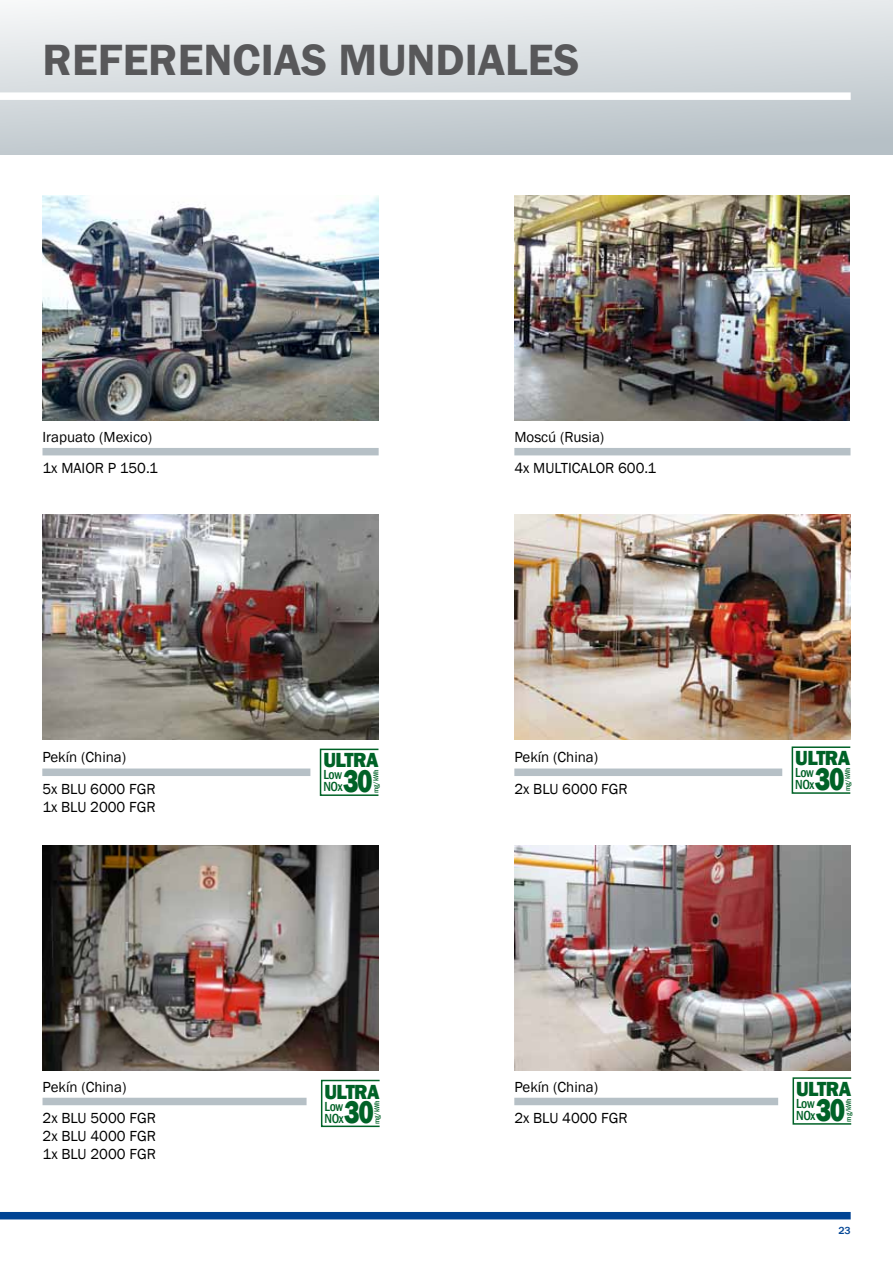
<style>
.page{position:relative;width:893px;height:1263px;background:#fff}
.page>*{position:absolute;margin:0;border:0;box-sizing:border-box;transform-origin:0 0}
.t1{font:600 45px "Franklin Gothic";color:#58585a}
.t2{font:800 33px "Franklin Gothic";letter-spacing:-.05em;color:#006227;scale:.8 1}
.t3{font:800 21px "Franklin Gothic";letter-spacing:-.03em;color:#006227;scale:.93 1}
.t4{font:15px/18px "Franklin Gothic";color:#000}
.t5{font:500 condensed 13.5px/12px "Franklin Gothic";letter-spacing:-.03em;color:#006227}
.t6{font:500 10.5px "Franklin Gothic";color:#004494}
.t7{font:500 condensed 7.5px "Franklin Gothic";letter-spacing:-.03em;color:#006227}
</style>
<div class="page">
<div style="left:0;top:0;width:893px;height:155px;background:linear-gradient(to bottom,#f0f2f3,#b8c2c8)"></div>
<div style="left:0;top:92px;width:851px;height:8px;background:#fff"></div>
<div style="left:0;top:1212px;width:851px;height:7px;background:#004494"></div>
<img style="left:43px;top:514px;width:336px;height:226px">
<img style="left:514px;top:514px;width:336px;height:226px">
<img style="left:514px;top:195px;width:336px;height:226px">
<img style="left:43px;top:845px;width:336px;height:225px">
<img style="left:514px;top:845px;width:336px;height:225px">
<div style="left:320px;top:749px;width:59px;height:47px;border:2px solid #006227"></div>
<div style="left:792px;top:746px;width:59px;height:48px;border:2px solid #006227"></div>
<div style="left:321px;top:1080px;width:59px;height:47px;border:2px solid #006227"></div>
<div style="left:792px;top:1077px;width:60px;height:48px;border:2px solid #006227"></div>
<img style="left:43px;top:195px;width:336px;height:225px">
<div style="left:43px;top:448px;width:336px;height:7px;background:#b6c0c6"></div>
<div style="left:514px;top:448px;width:336px;height:7px;background:#b6c0c6"></div>
<div style="left:42px;top:768px;width:268px;height:8px;background:#b6c0c6"></div>
<div style="left:514px;top:768px;width:268px;height:8px;background:#b6c0c6"></div>
<div style="left:43px;top:1098px;width:264px;height:7px;background:#b6c0c6"></div>
<div style="left:514px;top:1098px;width:264px;height:7px;background:#b6c0c6"></div>
<h1 class="t1" style="left:43px;top:33px;width:539px">REFERENCIAS MUNDIALES</h1>
<p class="t4" style="left:43px;top:428px;width:111px">Irapuato (Mexico)</p>
<p class="t4" style="left:43px;top:459px;width:117px">1x MAIOR P 150.1</p>
<p class="t4" style="left:514px;top:428px;width:91px">Moscú (Rusia)</p>
<p class="t4" style="left:514px;top:459px;width:144px">4x MULTICALOR 600.1</p>
<p class="t4" style="left:42px;top:749px;width:85px">Pekín (China)</p>
<p class="t4" style="left:514px;top:749px;width:85px">Pekín (China)</p>
<h3 class="t3" style="left:323px;top:747px;width:61px">ULTRA</h3>
<p class="t5" style="left:323px;top:769px;width:21px">Low<br>NOx</p>
<h2 class="t2" style="left:343px;top:760px;width:39px">30</h2>
<p class="t7" style="left:371px;top:793px;width:24px;rotate:-90deg">mg/kWh</p>
<p class="t4" style="left:42px;top:780px;width:115px">5x BLU 6000 FGR<br>1x BLU 2000 FGR</p>
<p class="t4" style="left:514px;top:780px;width:115px">2x BLU 6000 FGR</p>
<p class="t4" style="left:43px;top:1078px;width:85px">Pekín (China)</p>
<p class="t4" style="left:514px;top:1078px;width:85px">Pekín (China)</p>
<h3 class="t3" style="left:325px;top:1078px;width:61px">ULTRA</h3>
<p class="t5" style="left:325px;top:1100px;width:21px">Low<br>NOx</p>
<h2 class="t2" style="left:344px;top:1091px;width:39px">30</h2>
<p class="t7" style="left:372px;top:1124px;width:24px;rotate:-90deg">mg/kWh</p>
<p class="t4" style="left:43px;top:1109px;width:115px;text-align:justify">2x BLU 5000 FGR 2x BLU 4000 FGR 1x BLU 2000 FGR</p>
<p class="t4" style="left:514px;top:1109px;width:115px">2x BLU 4000 FGR</p>
<h3 class="t3" style="left:795px;top:744px;width:61px">ULTRA</h3>
<p class="t5" style="left:795px;top:767px;width:21px">Low<br>NOx</p>
<h2 class="t2" style="left:815px;top:757px;width:39px">30</h2>
<p class="t7" style="left:843px;top:791px;width:24px;rotate:-90deg">mg/kWh</p>
<h3 class="t3" style="left:796px;top:1075px;width:61px">ULTRA</h3>
<p class="t5" style="left:796px;top:1097px;width:21px">Low<br>NOx</p>
<h2 class="t2" style="left:816px;top:1088px;width:39px">30</h2>
<p class="t7" style="left:844px;top:1121px;width:24px;rotate:-90deg">mg/kWh</p>
<p class="t6" style="left:838px;top:1224px;width:14px">23</p>
</div>
